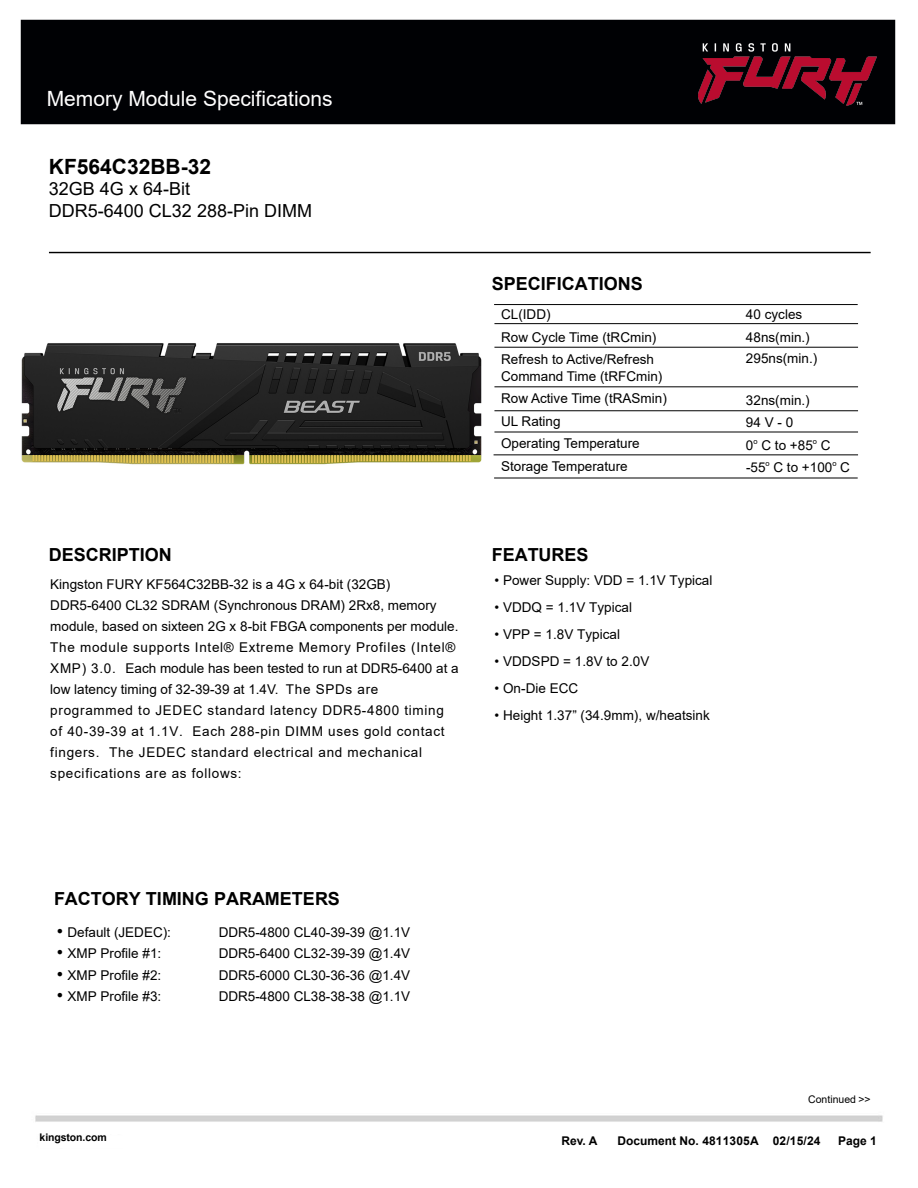
<style>
.page{position:relative;width:918px;height:1188px;background:#fff}
.page>*{position:absolute;margin:0;border:0;box-sizing:border-box;transform-origin:0 0}
.t1{font:21px "Arial";color:#fff}
.t2{font:700 21px "Arial";color:#000}
.t3{font:700 18px "Arial";color:#000}
.t4{font:18px/21.6px "Arial";color:#000}
.t5{font:13.5px/22.5px "Arial";color:#000}
.t6{font:13.5px/21px "Arial";letter-spacing:.05em;color:#000}
.t7{font:700 12px "Arial";color:#000}
.t8{font:700 10.5px "Arial";letter-spacing:-.01em;color:#000}
.t9{font:10.5px "Arial";color:#000}
.s1{font-family:"Times New Roman";font-size:18px}
</style>
<div class="page">
<div style="left:20px;top:19px;width:876px;height:106px;background:#000104"></div>
<img style="left:698px;top:43px;width:179px;height:63px">
<hr style="left:49px;top:252px;width:822px;height:1px;background:#000">
<hr style="left:494px;top:323px;width:364px;height:1px;background:#000">
<hr style="left:494px;top:347px;width:364px;height:1px;background:#000">
<hr style="left:494px;top:386px;width:364px;height:1px;background:#000">
<hr style="left:494px;top:410px;width:364px;height:1px;background:#000">
<hr style="left:494px;top:478px;width:364px;height:1px;background:#000">
<hr style="left:494px;top:432px;width:364px;height:1px;background:#000">
<hr style="left:494px;top:455px;width:364px;height:1px;background:#000">
<hr style="left:494px;top:304px;width:364px;height:1px;background:#000">
<img style="left:21px;top:343px;width:461px;height:122px">
<h1 class="t1" style="left:47px;top:84px;width:287px">Memory Module Specifications</h1>
<h1 class="t2" style="left:49px;top:152px;width:164px">KF564C32BB-32</h1>
<h2 class="t4" style="left:49px;top:178px;width:265px">32GB 4G x 64-Bit<br>DDR5-6400 CL32 288-Pin DIMM</h2>
<h2 class="t3" style="left:49px;top:542px;width:125px">DESCRIPTION</h2>
<p class="t6" style="left:50px;top:574px;width:410px">Kingston FURY KF564C32BB-32 is a 4G x 64-bit (32GB)<br>DDR5-6400 CL32 SDRAM (Synchronous DRAM) 2Rx8, memory module, based on sixteen 2G x 8-bit FBGA components per module.<br>The module supports Intel® Extreme Memory Profiles (Intel® XMP) 3.0. Each module has been tested to run at DDR5-6400 at a low latency timing of 32-39-39 at 1.4V. The SPDs are programmed to JEDEC standard latency DDR5-4800 timing of 40-39-39 at 1.1V. Each 288-pin DIMM uses gold contact fingers. The JEDEC standard electrical and mechanical specifications are as follows:</p>
<h2 class="t3" style="left:492px;top:271px;width:152px">SPECIFICATIONS</h2>
<p class="t5" style="left:501px;top:303px;width:157px">CL(IDD)<br>Row Cycle Time (tRCmin)<br>Refresh to Active/Refresh</p>
<p class="t5" style="left:501px;top:365px;width:167px">Command Time (tRFCmin)<br>Row Active Time (tRASmin)<br>UL Rating<br>Operating Temperature<br>Storage Temperature</p>
<h2 class="t3" style="left:492px;top:542px;width:98px">FEATURES</h2>
<p class="t5" style="left:495px;top:568px;width:219px">• Power Supply: VDD = 1.1V Typical</p>
<p class="t5" style="left:495px;top:595px;width:139px">• VDDQ = 1.1V Typical</p>
<p class="t5" style="left:495px;top:622px;width:127px">• VPP = 1.8V Typical</p>
<p class="t5" style="left:495px;top:649px;width:156px">• VDDSPD = 1.8V to 2.0V</p>
<p class="t5" style="left:495px;top:676px;width:85px">• On-Die ECC</p>
<p class="t5" style="left:495px;top:703px;width:217px">• Height 1.37” (34.9mm), w/heatsink</p>
<p class="t5" style="left:746px;top:303px;width:65px">40 cycles<br>48ns(min.)</p>
<p class="t5" style="left:746px;top:347px;width:73px">295ns(min.)</p>
<p class="t5" style="left:746px;top:389px;width:106px">32ns(min.)<br>94 V - 0<br>0<sup>o</sup> C to +85<sup>o</sup> C -55<sup>o</sup> C to +100<sup>o</sup> C</p>
<h2 class="t3" style="left:54px;top:886px;width:288px">FACTORY TIMING PARAMETERS</h2>
<p class="t5" style="left:57px;top:920px;width:116px"><span class="s1">•</span> Default (JEDEC):</p>
<p class="t5" style="left:219px;top:920px;width:193px">DDR5-4800 CL40-39-39 @1.1V</p>
<p class="t5" style="left:57px;top:942px;width:106px"><span class="s1">•</span> XMP Profile #1:</p>
<p class="t5" style="left:219px;top:942px;width:193px">DDR5-6400 CL32-39-39 @1.4V</p>
<p class="t5" style="left:57px;top:964px;width:106px"><span class="s1">•</span> XMP Profile #2:</p>
<p class="t5" style="left:219px;top:964px;width:193px">DDR5-6000 CL30-36-36 @1.4V</p>
<p class="t5" style="left:57px;top:985px;width:106px"><span class="s1">•</span> XMP Profile #3:</p>
<p class="t5" style="left:219px;top:985px;width:193px">DDR5-4800 CL38-38-38 @1.1V</p>
<p class="t9" style="left:808px;top:1092px;width:64px">Continued &gt;&gt;</p>
<p class="t8" style="left:40px;top:1130px;width:69px">kingston.com</p>
<p class="t7" style="left:561px;top:1132px;width:38px">Rev. A</p>
<p class="t7" style="left:617px;top:1132px;width:205px">Document No. 4811305A 02/15/24</p>
<p class="t7" style="left:838px;top:1132px;width:40px">Page 1</p>
</div>
